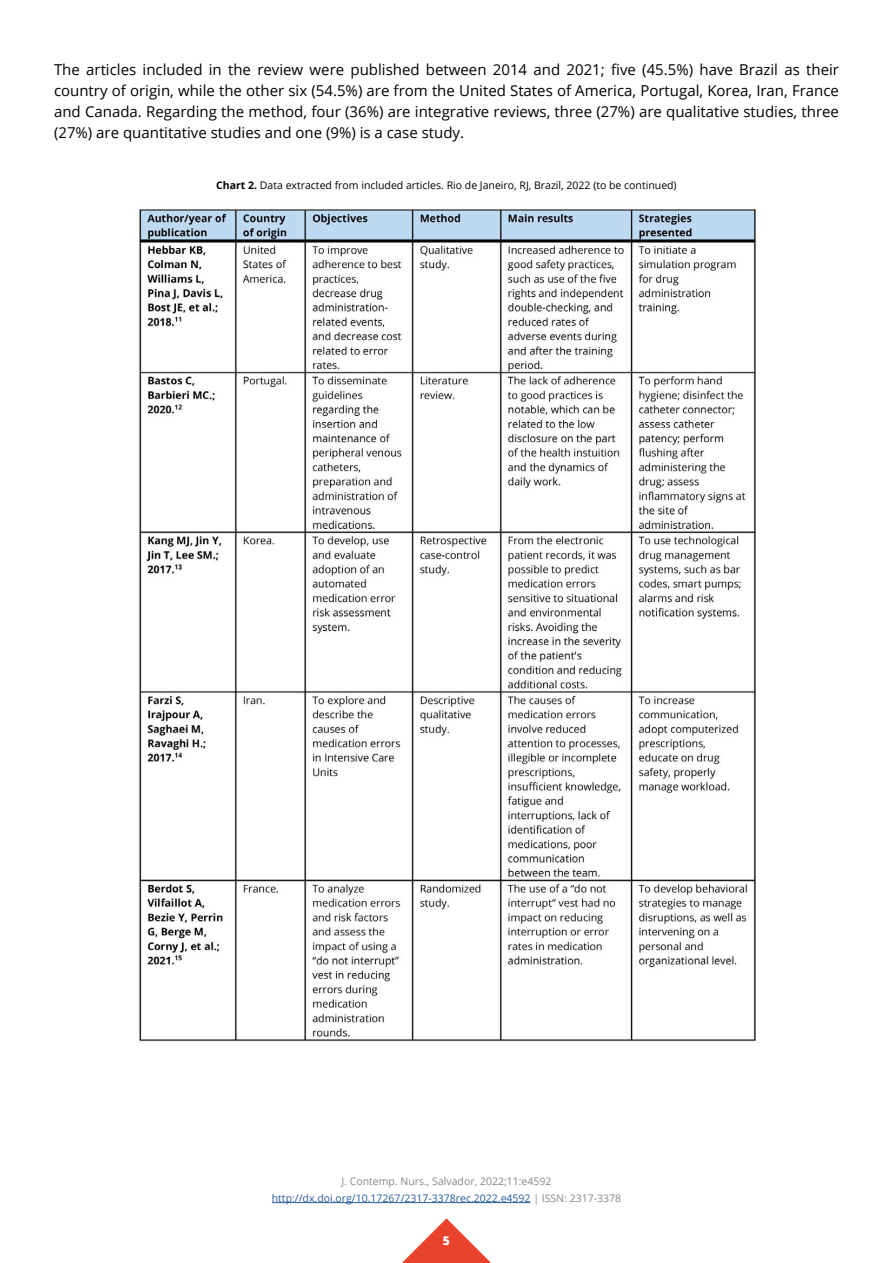
<style>
.page{position:relative;width:893px;height:1263px;background:#fff}
.page>*{position:absolute;margin:0;border:0;box-sizing:border-box;transform-origin:0 0}
.t1{font:15px/21px "Open Sans";color:#000;text-align:justify}
.t2{font:800 12px "Open Sans";color:#fff}
.t3{font:10.5px/16.5px "Open Sans";color:#878787;text-align:center}
.t4{font:10.5px "Open Sans";color:#000}
.s1{font-weight:700}
.s2{color:#275b9b}
</style>
<div class="page">
<svg style="left:402px;top:1218px;width:89px;height:45px"></svg>
<hr style="left:272px;top:1202px;width:259px;height:1px;background:#275b9b">
<img style="left:139px;top:209px;width:617px;height:833px">
<p class="t1" style="left:54px;top:59px;width:786px">The articles included in the review were published between 2014 and 2021; five (45.5%) have Brazil as their country of origin, while the other six (54.5%) are from the United States of America, Portugal, Korea, Iran, France and Canada. Regarding the method, four (36%) are integrative reviews, three (27%) are qualitative studies, three (27%) are quantitative studies and one (9%) is a case study.</p>
<p class="t4" style="left:216px;top:178px;width:462px"><span class="s1">Chart 2.</span> Data extracted from included articles. Rio de Janeiro, RJ, Brazil, 2022 (to be continued)</p>
<p class="t3" style="left:272px;top:1173px;width:351px">J. Contemp. Nurs., Salvador, 2022;11:e4592 <span class="s2">http://dx.doi.org/10.17267/2317-3378rec.2022.e4592</span> | ISSN: 2317-3378</p>
<p class="t2" style="left:443px;top:1232px;width:9px">5</p>
</div>
